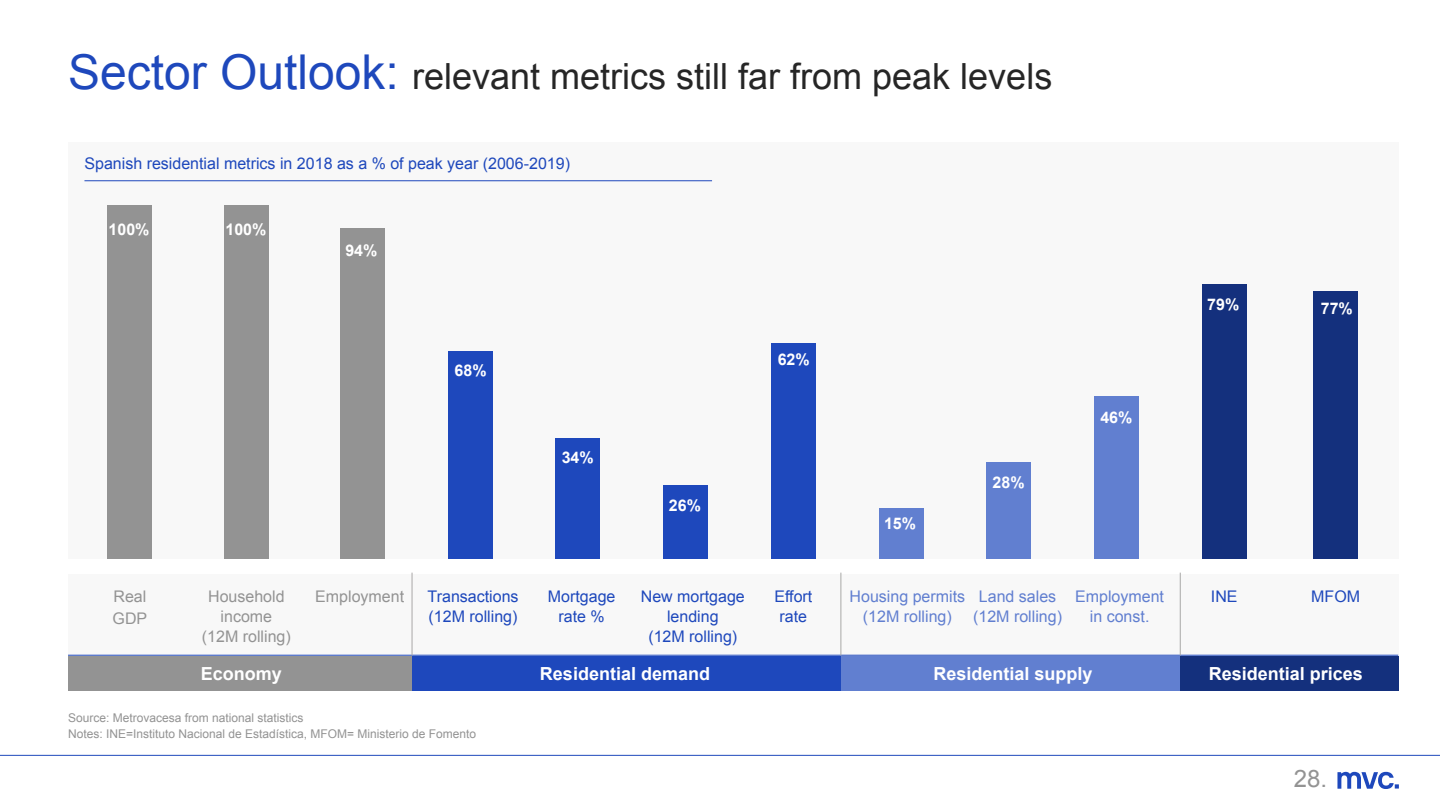
<style>
.page{position:relative;width:1440px;height:811px;background:#fff}
.page>*{position:absolute;margin:0;border:0;box-sizing:border-box;transform-origin:0 0}
.t1{font:36px "Arial";color:#262626}
.t2{font:24px "Arial";color:#939393}
.t3{font:700 18px "Arial";color:#fff}
.t4{font:16px/20px "Arial";color:#1e48bc;text-align:center}
.t5{font:16px/20px "Arial";color:#617fd0;text-align:center}
.t6{font:16px/20px "Arial";color:#939393}
.t7{font:700 16px "Arial";color:#fff}
.t8{font:12px/16px "Arial";color:#939393}
.s1{font-size:48px;color:#1e48bc}
</style>
<div class="page">
<svg style="left:1337px;top:771px;width:62px;height:17px"></svg>
<hr style="left:0;top:754px;width:1440px;height:1px;background:#1e48bc">
<div style="left:68px;top:142px;width:1330px;height:416px;background:#f8f8f8"></div>
<div style="left:68px;top:654px;width:347px;height:36px;background:#939393"></div>
<div style="left:412px;top:654px;width:429px;height:36px;background:#1e48bc"></div>
<div style="left:841px;top:654px;width:340px;height:36px;background:#617fd0"></div>
<div style="left:1180px;top:654px;width:219px;height:36px;background:#14307d"></div>
<div style="left:68px;top:573px;width:1330px;height:82px;background:#f8f8f8"></div>
<div style="left:448px;top:351px;width:45px;height:207px;background:#1e48bc"></div>
<div style="left:555px;top:438px;width:45px;height:120px;background:#1e48bc"></div>
<div style="left:663px;top:485px;width:45px;height:73px;background:#1e48bc"></div>
<div style="left:771px;top:343px;width:45px;height:215px;background:#1e48bc"></div>
<div style="left:879px;top:508px;width:45px;height:50px;background:#617fd0"></div>
<div style="left:986px;top:462px;width:45px;height:96px;background:#617fd0"></div>
<div style="left:1094px;top:396px;width:45px;height:162px;background:#617fd0"></div>
<div style="left:1202px;top:284px;width:45px;height:274px;background:#14307d"></div>
<div style="left:1313px;top:291px;width:45px;height:267px;background:#14307d"></div>
<hr style="left:84px;top:180px;width:628px;height:1px;background:#1e48bc">
<hr style="left:68px;top:654px;width:1330px;height:1px;background:#1e48bc">
<div style="left:107px;top:205px;width:45px;height:353px;background:#939393"></div>
<div style="left:224px;top:205px;width:45px;height:353px;background:#939393"></div>
<div style="left:340px;top:228px;width:45px;height:330px;background:#939393"></div>
<hr style="left:412px;top:572px;width:1px;height:83px;background:#a9a8a7">
<hr style="left:841px;top:572px;width:1px;height:83px;background:#a9a8a7">
<hr style="left:1180px;top:572px;width:1px;height:83px;background:#a9a8a7">
<h1 class="t1" style="left:68px;top:52px;width:986px"><span class="s1">Sector Outlook:</span> relevant metrics still far from peak levels</h1>
<p class="t4" style="left:84px;top:154px;width:487px">Spanish residential metrics in 2018 as a % of peak year (2006-2019)</p>
<p class="t7" style="left:109px;top:218px;width:42px">100%</p>
<p class="t7" style="left:225px;top:218px;width:42px">100%</p>
<p class="t7" style="left:345px;top:239px;width:34px">94%</p>
<p class="t7" style="left:455px;top:360px;width:34px">68%</p>
<p class="t7" style="left:562px;top:446px;width:34px">34%</p>
<p class="t7" style="left:669px;top:494px;width:34px">26%</p>
<p class="t7" style="left:778px;top:348px;width:34px">62%</p>
<p class="t7" style="left:884px;top:512px;width:34px">15%</p>
<p class="t7" style="left:993px;top:471px;width:34px">28%</p>
<p class="t7" style="left:1100px;top:407px;width:34px">46%</p>
<p class="t7" style="left:1207px;top:294px;width:34px">79%</p>
<p class="t7" style="left:1321px;top:298px;width:34px">77%</p>
<p class="t4" style="left:641px;top:586px;width:106px">New mortgage lending<br>(12M rolling)</p>
<p class="t4" style="left:774px;top:586px;width:39px">Effort rate</p>
<p class="t4" style="left:548px;top:586px;width:69px">Mortgage</p>
<p class="t4" style="left:1211px;top:586px;width:28px">INE</p>
<p class="t4" style="left:1311px;top:586px;width:50px">MFOM</p>
<p class="t4" style="left:559px;top:606px;width:48px">rate %</p>
<p class="t6" style="left:315px;top:586px;width:90px">Employment</p>
<p class="t5" style="left:1075px;top:586px;width:90px">Employment in const.</p>
<p class="t6" style="left:113px;top:585px;width:36px;line-height:22px">Real<br>GDP</p>
<p class="t6" style="left:202px;top:586px;width:90px;text-align:center">Household income (12M rolling)</p>
<p class="t4" style="left:428px;top:586px;width:92px;text-align:left">Transactions (12M rolling)</p>
<p class="t5" style="left:850px;top:586px;width:117px">Housing permits (12M rolling)</p>
<p class="t5" style="left:973px;top:586px;width:90px">Land sales (12M rolling)</p>
<p class="t3" style="left:201px;top:661px;width:83px">Economy</p>
<p class="t3" style="left:540px;top:661px;width:172px">Residential demand</p>
<p class="t3" style="left:934px;top:661px;width:161px">Residential supply</p>
<p class="t3" style="left:1209px;top:661px;width:156px">Residential prices</p>
<p class="t8" style="left:68px;top:709px;width:410px">Source: Metrovacesa from national statistics<br>Notes: INE=Instituto Nacional de Estadística, MFOM= Ministerio de Fomento</p>
<h2 class="t2" style="left:1294px;top:762px;width:35px">28.</h2>
</div>
